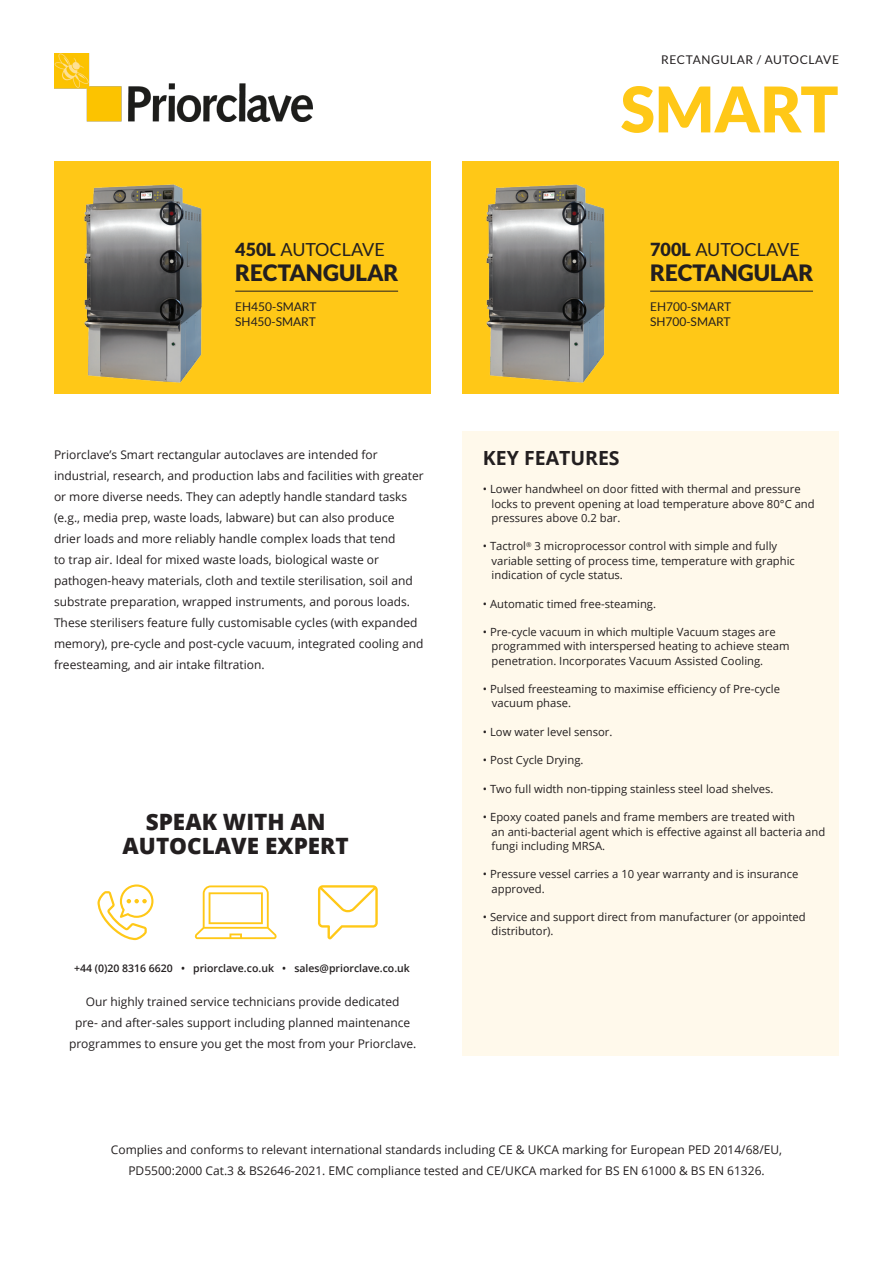
<style>
.page{position:relative;width:893px;height:1263px;background:#fff}
.page>*{position:absolute;margin:0;border:0;box-sizing:border-box;transform-origin:0 0}
.t1{font:900 63px "Lato";color:#ffc817}
.t2{font:800 22.5px/24px "Open Sans";color:#231f20;text-align:center}
.t3{font:900 22.5px "Lato";color:#231f20}
.t4{font:700 19.5px "Open Sans";color:#231f20}
.t5{font:18px "Lato";color:#231f20}
.t6{font:12px/21px "Open Sans";color:#231f20;text-align:center}
.t7{font:12px "Lato";color:#231f20}
.t8{font:12px "Lato";letter-spacing:.05em;color:#231f20}
.Key_Features_Body_Bu{font:11.25px/14.2px "Open Sans";color:#231f20}
.t9{font:600 10.5px "Open Sans";color:#231f20}
.s1{font-weight:900}
</style>
<div class="page">
<div style="left:54px;top:162px;width:376px;height:232px;background:#ffc817"></div>
<div style="left:463px;top:162px;width:376px;height:232px;background:#ffc817"></div>
<div style="left:463px;top:432px;width:376px;height:624px;background:#fff9eb"></div>
<svg style="left:195px;top:885px;width:82px;height:54px"></svg>
<svg style="left:97px;top:884px;width:56px;height:56px"></svg>
<svg style="left:318px;top:885px;width:60px;height:54px"></svg>
<img style="left:84px;top:184px;width:118px;height:199px">
<img style="left:486px;top:184px;width:119px;height:199px">
<img style="left:54px;top:54px;width:258px;height:67px">
<hr style="left:235px;top:291px;width:163px;height:1px;background:#231f20">
<hr style="left:650px;top:291px;width:163px;height:1px;background:#231f20">
<p class="t8" style="left:661px;top:53px;width:179px">RECTANGULAR / AUTOCLAVE</p>
<p class="t5" style="left:235px;top:239px;width:151px"><span class="s1">450L</span> AUTOCLAVE</p>
<p class="t3" style="left:235px;top:260px;width:165px">RECTANGULAR</p>
<p class="t7" style="left:235px;top:300px;width:83px">EH450-SMART</p>
<p class="t7" style="left:235px;top:315px;width:82px">SH450-SMART</p>
<h1 class="t1" style="left:621px;top:72px;width:219px">SMART</h1>
<p class="t5" style="left:650px;top:239px;width:151px"><span class="s1">700L</span> AUTOCLAVE</p>
<p class="t3" style="left:650px;top:260px;width:165px">RECTANGULAR</p>
<p class="t7" style="left:650px;top:300px;width:83px">EH700-SMART</p>
<p class="t7" style="left:650px;top:315px;width:82px">SH700-SMART</p>
<p class="t6" style="left:54px;top:444px;width:371px;text-align:left">Priorclave’s Smart rectangular autoclaves are intended for industrial, research, and production labs and facilities with greater or more diverse needs. They can adeptly handle standard tasks (e.g., media prep, waste loads, labware) but can also produce drier loads and more reliably handle complex loads that tend<br>to trap air. Ideal for mixed waste loads, biological waste or pathogen-heavy materials, cloth and textile sterilisation, soil and substrate preparation, wrapped instruments, and porous loads.<br>These sterilisers feature fully customisable cycles (with expanded memory), pre-cycle and post-cycle vacuum, integrated cooling and freesteaming, and air intake filtration.</p>
<p class="t4" style="left:483px;top:444px;width:138px">KEY FEATURES</p>
<p class="Key_Features_Body_Bu" style="left:483px;top:482px;width:319px">• Lower handwheel on door fitted with thermal and pressure</p>
<p class="Key_Features_Body_Bu" style="left:492px;top:496px;width:325px">locks to prevent opening at load temperature above 80°C and pressures above 0.2 bar.</p>
<p class="Key_Features_Body_Bu" style="left:483px;top:539px;width:296px">• Tactrol<sup>®</sup> 3 microprocessor control with simple and fully</p>
<p class="Key_Features_Body_Bu" style="left:492px;top:553px;width:305px">variable setting of process time, temperature with graphic indication of cycle status.</p>
<p class="Key_Features_Body_Bu" style="left:483px;top:596px;width:175px">• Automatic timed free-steaming.</p>
<p class="Key_Features_Body_Bu" style="left:483px;top:624px;width:294px">• Pre-cycle vacuum in which multiple Vacuum stages are</p>
<p class="Key_Features_Body_Bu" style="left:492px;top:639px;width:299px">programmed with interspersed heating to achieve steam penetration. Incorporates Vacuum Assisted Cooling.</p>
<p class="Key_Features_Body_Bu" style="left:483px;top:681px;width:299px">• Pulsed freesteaming to maximise efficiency of Pre-cycle</p>
<p class="Key_Features_Body_Bu" style="left:492px;top:696px;width:81px">vacuum phase.</p>
<p class="Key_Features_Body_Bu" style="left:483px;top:724px;width:131px">• Low water level sensor.</p>
<p class="Key_Features_Body_Bu" style="left:483px;top:753px;width:102px">• Post Cycle Drying.</p>
<p class="Key_Features_Body_Bu" style="left:483px;top:781px;width:292px">• Two full width non-tipping stainless steel load shelves.</p>
<p class="Key_Features_Body_Bu" style="left:483px;top:810px;width:314px">• Epoxy coated panels and frame members are treated with</p>
<p class="Key_Features_Body_Bu" style="left:492px;top:824px;width:335px">an anti-bacterial agent which is effective against all bacteria and fungi including MRSA.</p>
<p class="Key_Features_Body_Bu" style="left:483px;top:867px;width:317px">• Pressure vessel carries a 10 year warranty and is insurance</p>
<p class="Key_Features_Body_Bu" style="left:492px;top:881px;width:55px">approved.</p>
<p class="Key_Features_Body_Bu" style="left:483px;top:909px;width:324px">• Service and support direct from manufacturer (or appointed</p>
<p class="Key_Features_Body_Bu" style="left:492px;top:924px;width:63px">distributor).</p>
<h2 class="t2" style="left:123px;top:809px;width:228px">SPEAK WITH AN<br>AUTOCLAVE EXPERT</h2>
<p class="t9" style="left:74px;top:961px;width:337px">+44 (0)20 8316 6620 • priorclave.co.uk • sales@priorclave.co.uk</p>
<p class="t6" style="left:69px;top:990px;width:349px">Our highly trained service technicians provide dedicated<br>pre- and after-sales support including planned maintenance programmes to ensure you get the most from your Priorclave.</p>
<p class="t6" style="left:111px;top:1138px;width:673px">Complies and conforms to relevant international standards including CE &amp; UKCA marking for European PED 2014/68/EU,<br>PD5500:2000 Cat.3 &amp; BS2646-2021. EMC compliance tested and CE/UKCA marked for BS EN 61000 &amp; BS EN 61326.</p>
</div>
